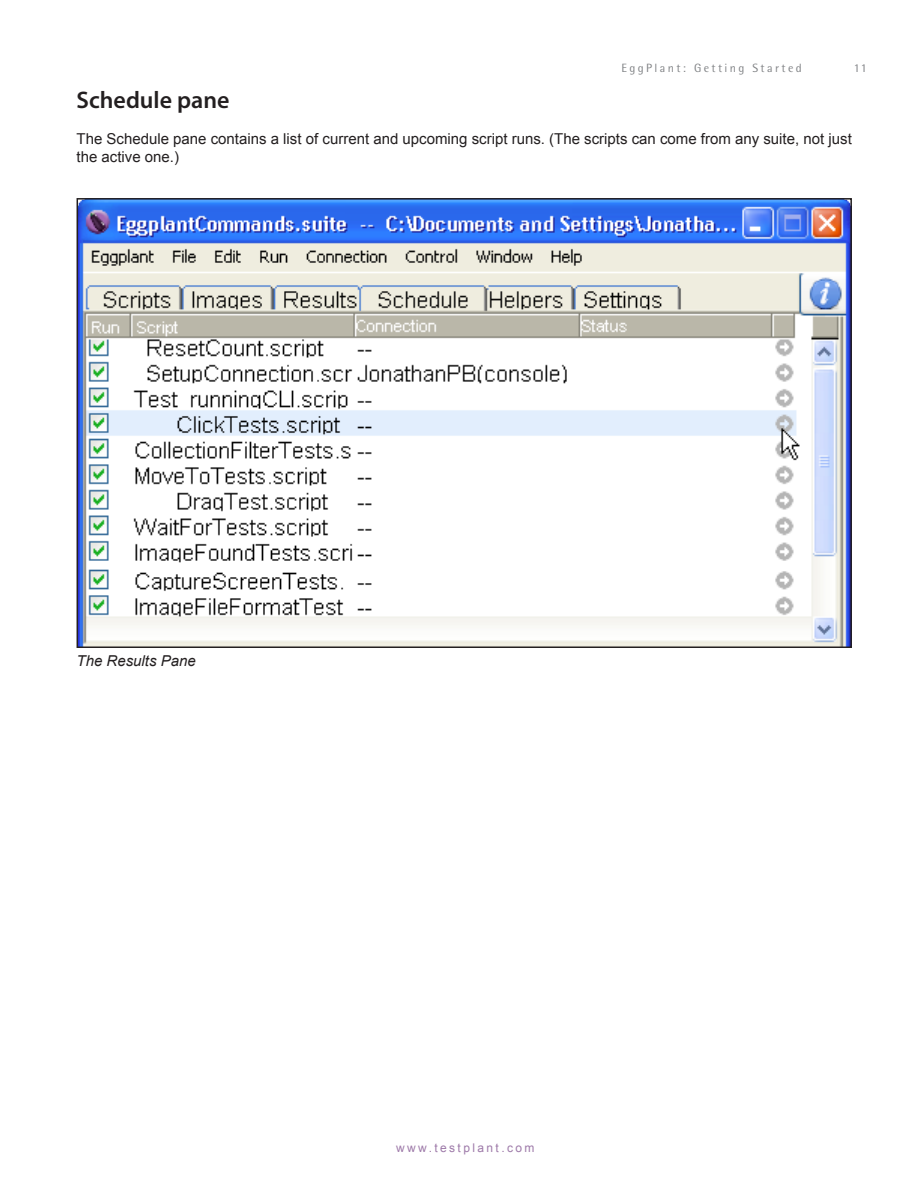
<style>
.page{position:relative;width:918px;height:1188px;background:#fff}
.page>*{position:absolute;margin:0;border:0;box-sizing:border-box;transform-origin:0 0}
.t1{font:600 24px "Myriad Pro";color:#231f20}
.t2{font:15px/18px "Arial";color:#231f20}
.t3{font:italic 15px "Arial";color:#231f20}
.t4{font:12px "Rotis Semi Sans";letter-spacing:.2em;color:#808285}
.t5{font:12px "Arial";letter-spacing:.2em;color:#9e7aa9}
</style>
<div class="page">
<img style="left:80px;top:201px;width:769px;height:444px">
<div style="left:77px;top:198px;width:775px;height:450px;border:2px solid #231f20"></div>
<p class="t4" style="left:621px;top:61px;width:182px">EggPlant: Getting Started</p>
<p class="t4" style="left:854px;top:61px;width:15px">11</p>
<h1 class="t1" style="left:77px;top:85px;width:154px">Schedule pane</h1>
<p class="t2" style="left:77px;top:130px;width:777px">The Schedule pane contains a list of current and upcoming script runs. (The scripts can come from any suite, not just the active one.)</p>
<p class="t3" style="left:77px;top:651px;width:121px">The Results Pane</p>
<p class="t5" style="left:396px;top:1140px;width:140px">www.testplant.com</p>
</div>
